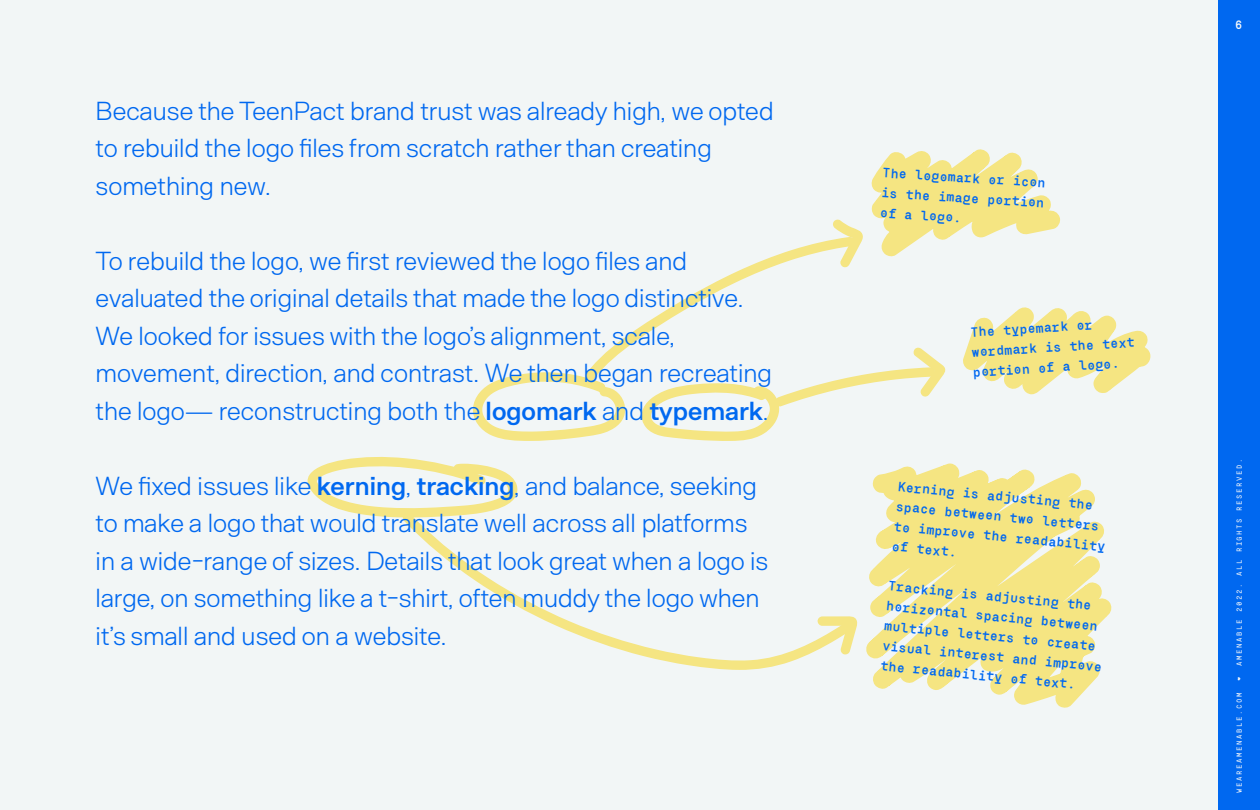
<style>
.page{position:relative;width:1260px;height:810px;background:#f2f6f6}
.page>*{position:absolute;margin:0;border:0;box-sizing:border-box;transform-origin:0 0}
.t1{font:300 26.25px/37.5px "Arbeit";color:#0068f0}
.t2{font:700 13.75px/20px "Eingrantch Mono";color:#0068f0}
.t3{font:700 12.5px "Eingrantch Mono";color:#f9fafa}
.t4{font:600 7.5px "Eingrantch Mono";letter-spacing:.2em;color:#f9fafa}
.s1{font-weight:600}
</style>
<div class="page">
<svg style="left:866px;top:463px;width:246px;height:245px;fill:#f5e582"></svg>
<svg style="left:307px;top:457px;width:211px;height:61px"></svg>
<svg style="left:400px;top:510px;width:417px;height:160px"></svg>
<svg style="left:817px;top:616px;width:41px;height:39px"></svg>
<svg style="left:473px;top:149px;width:678px;height:292px"></svg>
<div style="left:1218px;top:0;width:42px;height:810px;background:#0068f0"></div>
<p class="t1" style="left:96px;top:92px;width:680px">Because the TeenPact brand trust was already high, we opted to rebuild the logo files from scratch rather than creating something new.</p>
<p class="t1" style="left:96px;top:242px;width:678px">To rebuild the logo, we first reviewed the logo files and evaluated the original details that made the logo distinctive.<br>We looked for issues with the logo’s alignment, scale, movement, direction, and contrast. We then began recreating the logo— reconstructing both the <span class="s1">logomark</span> and <span class="s1">typemark</span>.</p>
<p class="t1" style="left:96px;top:467px;width:674px">We fixed issues like <span class="s1">kerning</span>, <span class="s1">tracking</span>, and balance, seeking to make a logo that would translate well across all platforms in a wide-range of sizes. Details that look great when a logo is large, on something like a t-shirt, often muddy the logo when it’s small and used on a website.</p>
<p class="t2" style="left:883px;top:164px;width:165px;text-align:justify;rotate:3deg">The logomark or icon is the image portion of a logo.</p>
<p class="t2" style="left:970px;top:322px;width:165px;rotate:-3deg">The typemark or wordmark is the text portion of a logo.</p>
<p class="t2" style="left:898px;top:477px;width:214px;rotate:5deg">Kerning is adjusting the space between two letters to improve the readability of text.</p>
<p class="t2" style="left:888px;top:577px;width:222px;rotate:5deg">Tracking is adjusting the horizontal spacing between multiple letters to create visual interest and improve the readability of text.</p>
<p class="t3" style="left:1235px;top:17px;width:9px">6</p>
<p class="t4" style="left:1235px;top:666px;width:208px;rotate:-90deg">AMENABLE 2022. ALL RIGHTS RESERVED.</p>
<p class="t4" style="left:1235px;top:681px;width:6px;rotate:-90deg">❤</p>
<p class="t4" style="left:1235px;top:793px;width:101px;rotate:-90deg">WEAREAMENABLE.COM</p>
</div>
